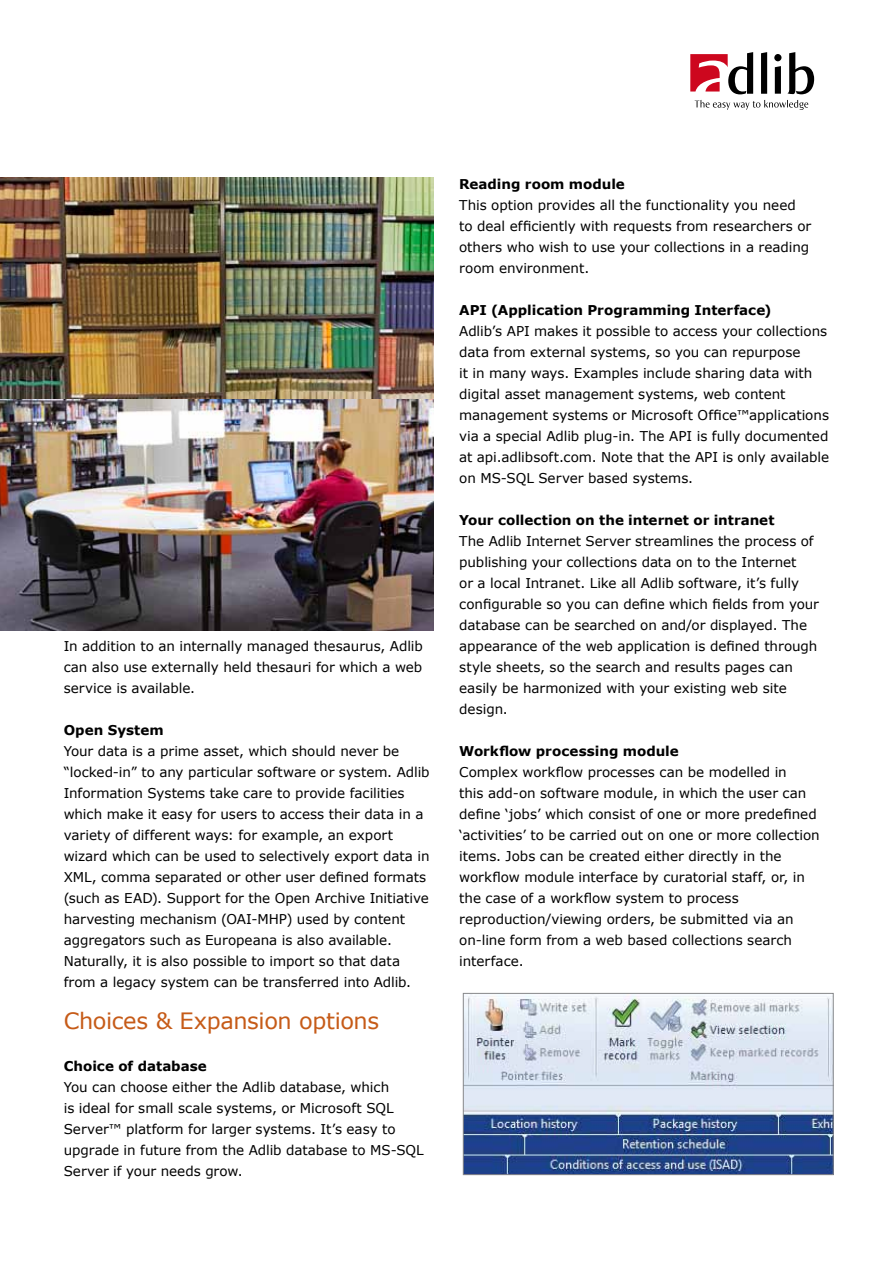
<style>
.page{position:relative;width:893px;height:1263px;background:#fff}
.page>*{position:absolute;margin:0;border:0;box-sizing:border-box;transform-origin:0 0}
.t1{font:22.5px "Verdana";letter-spacing:-.02em;color:#c65b18}
.t2{font:13.5px/21px "Verdana";color:#000}
.t3{font:700 13.5px "Verdana";color:#000}
</style>
<div class="page">
<img style="left:465px;top:995px;width:367px;height:178px">
<div style="left:463px;top:993px;width:371px;height:182px;border:1px solid #87888a"></div>
<svg style="left:690px;top:52px;width:124px;height:42px"></svg>
<svg style="left:694px;top:100px;width:114px;height:10px"></svg>
<img style="left:0;top:177px;width:434px;height:222px">
<img style="left:0;top:399px;width:434px;height:231px">
<p class="t2" style="left:64px;top:635px;width:361px;text-align:justify">In addition to an internally managed thesaurus, Adlib can also use externally held thesauri for which a web service is available.</p>
<p class="t3" style="left:64px;top:722px;width:102px">Open System</p>
<p class="t2" style="left:64px;top:740px;width:367px">Your data is a prime asset, which should never be “locked-in” to any particular software or system. Adlib Information Systems take care to provide facilities which make it easy for users to access their data in a variety of different ways: for example, an export wizard which can be used to selectively export data in XML, comma separated or other user defined formats (such as EAD). Support for the Open Archive Initiative harvesting mechanism (OAI-MHP) used by content aggregators such as Europeana is also available.<br>Naturally, it is also possible to import so that data from a legacy system can be transferred into Adlib.</p>
<h1 class="t1" style="left:64px;top:1007px;width:317px">Choices &amp; Expansion options</h1>
<p class="t3" style="left:64px;top:1058px;width:145px">Choice of database</p>
<p class="t2" style="left:64px;top:1076px;width:361px">You can choose either the Adlib database, which<br>is ideal for small scale systems, or Microsoft SQL Server™ platform for larger systems. It’s easy to upgrade in future from the Adlib database to MS-SQL Server if your needs grow.</p>
<p class="t3" style="left:459px;top:176px;width:167px">Reading room module</p>
<p class="t2" style="left:459px;top:194px;width:354px">This option provides all the functionality you need to deal efficiently with requests from researchers or others who wish to use your collections in a reading room environment.</p>
<p class="t3" style="left:459px;top:302px;width:314px">API (Application Programming Interface)</p>
<p class="t2" style="left:459px;top:320px;width:371px">Adlib’s API makes it possible to access your collections data from external systems, so you can repurpose<br>it in many ways. Examples include sharing data with digital asset management systems, web content management systems or Microsoft Office™applications via a special Adlib plug-in. The API is fully documented at api.adlibsoft.com. Note that the API is only available on MS-SQL Server based systems.</p>
<p class="t3" style="left:459px;top:512px;width:317px">Your collection on the internet or intranet</p>
<p class="t2" style="left:459px;top:530px;width:361px">The Adlib Internet Server streamlines the process of publishing your collections data on to the Internet<br>or a local Intranet. Like all Adlib software, it’s fully configurable so you can define which fields from your database can be searched on and/or displayed. The appearance of the web application is defined through style sheets, so the search and results pages can easily be harmonized with your existing web site design.</p>
<p class="t3" style="left:459px;top:743px;width:221px">Workflow processing module</p>
<p class="t2" style="left:459px;top:761px;width:362px">Complex workflow processes can be modelled in<br>this add-on software module, in which the user can define ‘jobs’ which consist of one or more predefined ‘activities’ to be carried out on one or more collection items. Jobs can be created either directly in the workflow module interface by curatorial staff, or, in the case of a workflow system to process reproduction/viewing orders, be submitted via an on-line form from a web based collections search interface.</p>
</div>
